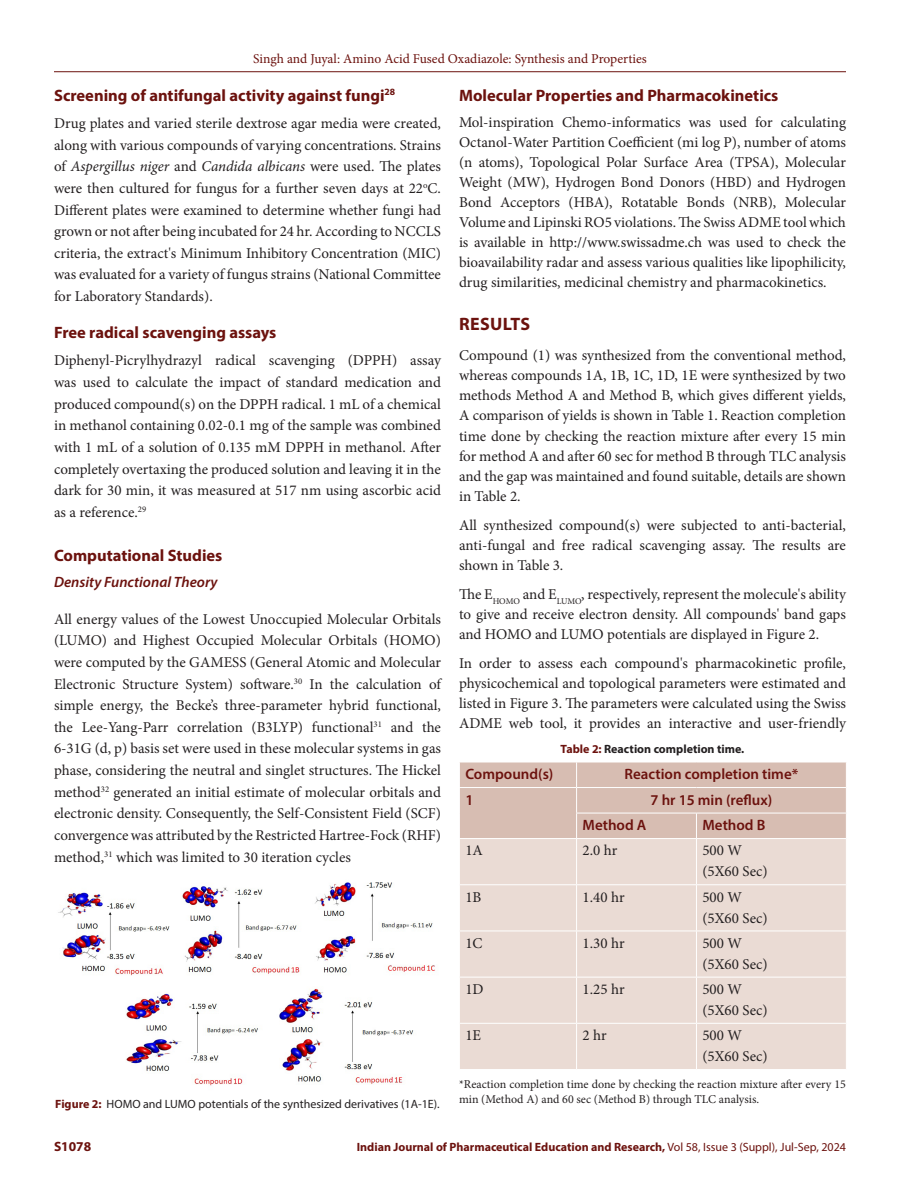
<style>
.page{position:relative;width:918px;height:1188px;background:#fff}
.page>*{position:absolute;margin:0;border:0;box-sizing:border-box;transform-origin:0 0}
.Heading_1{font:700 18px "Myriad Pro";letter-spacing:.02em;color:#6c120e}
.Heading_2{font:700 16.5px "Myriad Pro";color:#6c120e}
.Body_text__FO{font:15px/21.6px "Minion Pro";letter-spacing:-.005em;color:#231f20;text-align:justify}
.Body_text{font:15px/21.6px "Minion Pro";letter-spacing:-.005em;color:#231f20;text-align:justify}
.Table_Body{font:15px "Minion Pro";color:#231f20}
.Table_Header{font:600 15px "Myriad Pro";color:#6c120e}
.Heading_3_after_head{font:italic 600 15px "Myriad Pro";color:#6c120e}
.t1{font:13.5px "Minion Pro";color:#6c120e}
.t2{font:700 13.5px "Myriad Pro";color:#6c120e}
.Table_Footnote{font:12px/15px "Minion Pro";color:#231f20}
.t3{font:700 12px "Myriad Pro";color:#6c120e}
.FIG_Caption{font:12px "Myriad Pro";color:#231f20}
.Table_Caption{font:700 12px "Myriad Pro";color:#231f20}
.s1{font-style:italic}
.s2{color:#6c120e}
.s3{font-weight:700;color:#6c120e}
.s4{font-weight:400}
</style>
<div class="page">
<hr style="left:54px;top:71px;width:792px;height:1px;background:#6c120e">
<div style="left:460px;top:839px;width:386px;height:230px;background:#eadbd4"></div>
<div style="left:459px;top:762px;width:387px;height:76px;background:#d7bdb2"></div>
<hr style="left:576px;top:839px;width:1px;height:45px;background:#fff">
<hr style="left:696px;top:839px;width:1px;height:45px;background:#fff">
<hr style="left:459px;top:884px;width:118px;height:1px;background:#fff">
<hr style="left:577px;top:884px;width:119px;height:1px;background:#fff">
<hr style="left:576px;top:885px;width:1px;height:46px;background:#fff">
<hr style="left:696px;top:884px;width:151px;height:1px;background:#fff">
<hr style="left:696px;top:885px;width:1px;height:46px;background:#fff">
<hr style="left:459px;top:931px;width:118px;height:1px;background:#fff">
<hr style="left:577px;top:931px;width:119px;height:1px;background:#fff">
<hr style="left:576px;top:931px;width:1px;height:46px;background:#fff">
<hr style="left:696px;top:931px;width:151px;height:1px;background:#fff">
<hr style="left:696px;top:931px;width:1px;height:46px;background:#fff">
<hr style="left:459px;top:977px;width:118px;height:1px;background:#fff">
<hr style="left:577px;top:977px;width:119px;height:1px;background:#fff">
<hr style="left:576px;top:978px;width:1px;height:45px;background:#fff">
<hr style="left:696px;top:977px;width:151px;height:1px;background:#fff">
<hr style="left:696px;top:978px;width:1px;height:45px;background:#fff">
<hr style="left:459px;top:1023px;width:118px;height:1px;background:#fff">
<hr style="left:577px;top:1023px;width:119px;height:1px;background:#fff">
<hr style="left:576px;top:1024px;width:1px;height:45px;background:#fff">
<hr style="left:696px;top:1023px;width:151px;height:1px;background:#fff">
<hr style="left:696px;top:1024px;width:1px;height:45px;background:#fff">
<img style="left:58px;top:882px;width:377px;height:204px">
<p class="t1" style="left:253px;top:50px;width:395px">Singh and Juyal: Amino Acid Fused Oxadiazole: Synthesis and Properties</p>
<p class="Heading_2" style="left:54px;top:84px;width:343px">Screening of antifungal activity against fungi<sup>28</sup></p>
<p class="Body_text__FO" style="left:54px;top:113px;width:389px">Drug plates and varied sterile dextrose agar media were created, along with various compounds of varying concentrations. Strains of <span class="s1">Aspergillus niger</span> and <span class="s1">Candida albicans</span> were used. The plates were then cultured for fungus for a further seven days at 22<sup>o</sup>C.<br>Different plates were examined to determine whether fungi had grown or not after being incubated for 24 hr. According to NCCLS criteria, the extract's Minimum Inhibitory Concentration (MIC) was evaluated for a variety of fungus strains (National Committee for Laboratory Standards).</p>
<p class="Heading_2" style="left:54px;top:322px;width:224px">Free radical scavenging assays</p>
<p class="Body_text__FO" style="left:54px;top:350px;width:389px">Diphenyl-Picrylhydrazyl radical scavenging (DPPH) assay was used to calculate the impact of standard medication and produced compound(s) on the DPPH radical. 1 mL of a chemical in methanol containing 0.02-0.1 mg of the sample was combined with 1 mL of a solution of 0.135 mM DPPH in methanol. After completely overtaxing the produced solution and leaving it in the dark for 30 min, it was measured at 517 nm using ascorbic acid as a reference.<sup>29</sup></p>
<p class="Heading_2" style="left:54px;top:545px;width:170px">Computational Studies</p>
<p class="Heading_3_after_head" style="left:54px;top:573px;width:165px">Density Functional Theory</p>
<p class="Body_text" style="left:54px;top:608px;width:389px">All energy values of the Lowest Unoccupied Molecular Orbitals (LUMO) and Highest Occupied Molecular Orbitals (HOMO) were computed by the GAMESS (General Atomic and Molecular Electronic Structure System) software.<sup>30</sup> In the calculation of simple energy, the Becke’s three-parameter hybrid functional, the Lee-Yang-Parr correlation (B3LYP) functional<sup>31</sup> and the 6-31G (d, p) basis set were used in these molecular systems in gas phase, considering the neutral and singlet structures. The Hickel method<sup>32</sup> generated an initial estimate of molecular orbitals and electronic density. Consequently, the Self-Consistent Field (SCF) convergence was attributed by the Restricted Hartree-Fock (RHF) method,<sup>31</sup> which was limited to 30 iteration cycles</p>
<p class="Heading_2" style="left:459px;top:84px;width:321px">Molecular Properties and Pharmacokinetics</p>
<p class="Body_text__FO" style="left:459px;top:112px;width:389px;line-height:20.1px">Mol-inspiration Chemo-informatics was used for calculating Octanol-Water Partition Coefficient (mi log P), number of atoms (n atoms), Topological Polar Surface Area (TPSA), Molecular Weight (MW), Hydrogen Bond Donors (HBD) and Hydrogen Bond Acceptors (HBA), Rotatable Bonds (NRB), Molecular Volume and Lipinski RO5 violations. The Swiss ADME tool which is available in http://www.swissadme.ch was used to check the bioavailability radar and assess various qualities like lipophilicity, drug similarities, medicinal chemistry and pharmacokinetics.</p>
<p class="Heading_1" style="left:459px;top:312px;width:73px">RESULTS</p>
<p class="Body_text__FO" style="left:459px;top:346px;width:389px;line-height:20.1px">Compound (1) was synthesized from the conventional method, whereas compounds 1A, 1B, 1C, 1D, 1E were synthesized by two methods Method A and Method B, which gives different yields, A comparison of yields is shown in Table 1. Reaction completion time done by checking the reaction mixture after every 15 min for method A and after 60 sec for method B through TLC analysis and the gap was maintained and found suitable, details are shown in Table 2.</p>
<p class="Body_text" style="left:459px;top:515px;width:388px;line-height:20.1px">All synthesized compound(s) were subjected to anti-bacterial, anti-fungal and free radical scavenging assay. The results are shown in Table 3.</p>
<p class="Body_text" style="left:459px;top:584px;width:389px;line-height:20.1px">The E<sub>HOMO</sub> and E<sub>LUMO</sub>, respectively, represent the molecule's ability to give and receive electron density. All compounds' band gaps and HOMO and LUMO potentials are displayed in Figure 2.</p>
<p class="Body_text" style="left:459px;top:653px;width:389px;line-height:20.1px">In order to assess each compound's pharmacokinetic profile, physicochemical and topological parameters were estimated and listed in Figure 3. The parameters were calculated using the Swiss ADME web tool, it provides an interactive and user-friendly</p>
<p class="Table_Header" style="left:465px;top:765px;width:90px">Compound(s)</p>
<p class="Table_Header" style="left:625px;top:765px;width:175px">Reaction completion time*</p>
<p class="Table_Header" style="left:465px;top:790px;width:10px">1</p>
<p class="Table_Header" style="left:651px;top:790px;width:123px">7 hr 15 min (reflux)</p>
<p class="Table_Header" style="left:583px;top:816px;width:65px">Method A</p>
<p class="Table_Header" style="left:702px;top:816px;width:64px">Method B</p>
<p class="Table_Body" style="left:465px;top:841px;width:19px">1A</p>
<p class="Table_Body" style="left:583px;top:841px;width:36px">2.0 hr</p>
<p class="Table_Body" style="left:702px;top:841px;width:41px">500 W</p>
<p class="Table_Body" style="left:702px;top:862px;width:67px">(5X60 Sec)</p>
<p class="Table_Body" style="left:465px;top:887px;width:18px">1B</p>
<p class="Table_Body" style="left:583px;top:887px;width:43px">1.40 hr</p>
<p class="Table_Body" style="left:702px;top:887px;width:41px">500 W</p>
<p class="Table_Body" style="left:702px;top:908px;width:67px">(5X60 Sec)</p>
<p class="Table_Body" style="left:465px;top:933px;width:19px">1C</p>
<p class="Table_Body" style="left:583px;top:933px;width:43px">1.30 hr</p>
<p class="Table_Body" style="left:702px;top:933px;width:41px">500 W</p>
<p class="Table_Body" style="left:702px;top:954px;width:67px">(5X60 Sec)</p>
<p class="Table_Body" style="left:465px;top:979px;width:20px">1D</p>
<p class="Table_Body" style="left:583px;top:979px;width:43px">1.25 hr</p>
<p class="Table_Body" style="left:702px;top:979px;width:41px">500 W</p>
<p class="Table_Body" style="left:702px;top:1000px;width:67px">(5X60 Sec)</p>
<p class="Table_Body" style="left:465px;top:1025px;width:17px">1E</p>
<p class="Table_Body" style="left:583px;top:1025px;width:26px">2 hr</p>
<p class="Table_Body" style="left:702px;top:1025px;width:41px">500 W</p>
<p class="Table_Body" style="left:702px;top:1046px;width:67px">(5X60 Sec)</p>
<p class="Table_Footnote" style="left:459px;top:1077px;width:389px">*Reaction completion time done by checking the reaction mixture after every 15 min (Method A) and 60 sec (Method B) through TLC analysis.</p>
<p class="Table_Caption" style="left:561px;top:741px;width:185px"><span class="s2">Table 2:</span> Reaction completion time.</p>
<p class="FIG_Caption" style="left:55px;top:1096px;width:386px"><span class="s3">Figure 2:</span> HOMO and LUMO potentials of the synthesized derivatives (1A-1E).</p>
<p class="t2" style="left:54px;top:1137px;width:39px">S1078</p>
<p class="t3" style="left:357px;top:1139px;width:491px">Indian Journal of Pharmaceutical Education and Research, <span class="s4">Vol 58, Issue 3 (Suppl), Jul-Sep, 2024</span></p>
</div>
